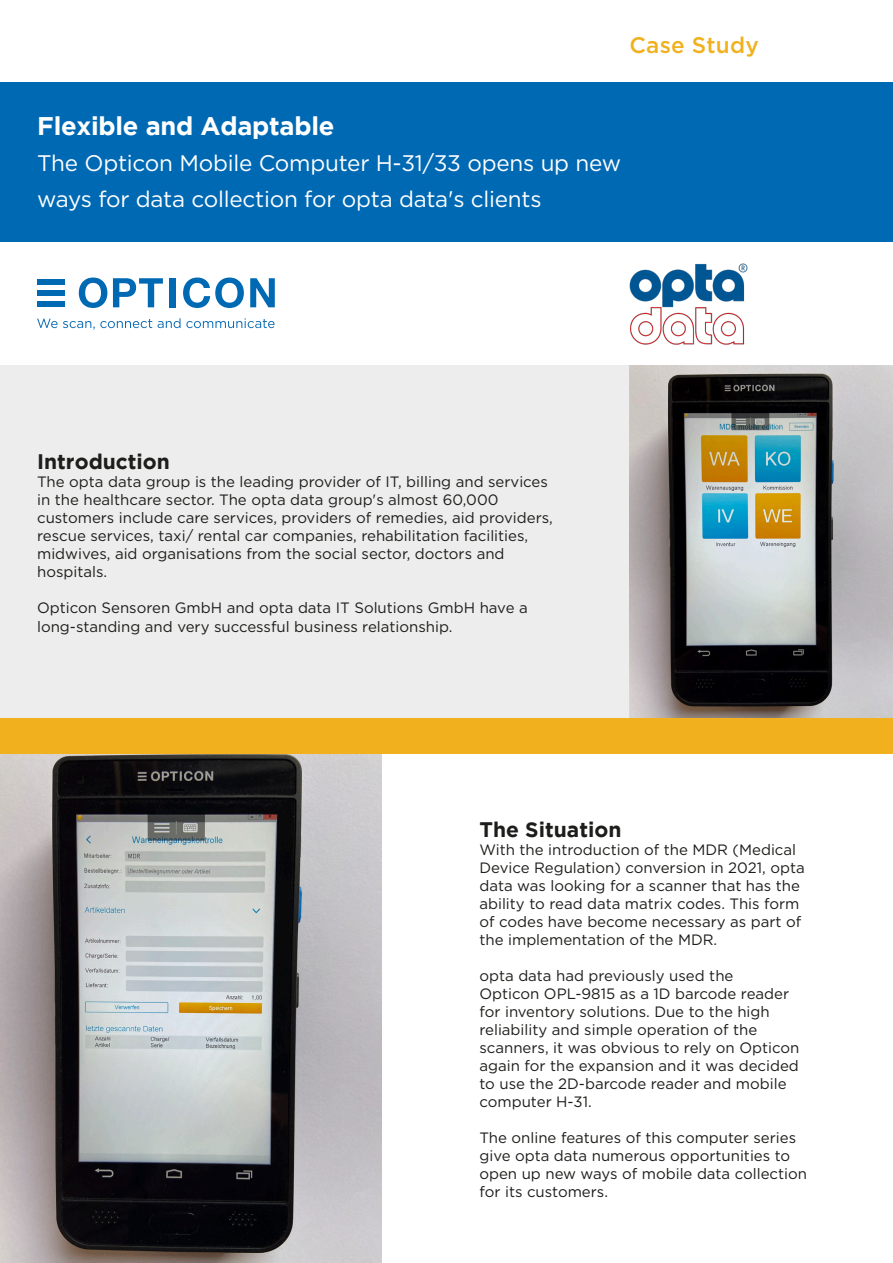
<style>
.page{position:relative;width:893px;height:1263px;background:#fff}
.page>*{position:absolute;margin:0;border:0;box-sizing:border-box;transform-origin:0 0}
.t1{font:700 25.5px "Gotham";letter-spacing:-.01em;color:#fff}
.t2{font:22.5px/36px "Gotham";letter-spacing:-.01em;color:#fff}
.t3{font:500 22.5px "Gotham";letter-spacing:.01em;color:#f1b11e}
.t4{font:700 21px "Gotham";color:#1d1d1b}
.t5{font:15px/18px "Gotham";color:#1d1d1b}
</style>
<div class="page">
<div style="left:0;top:82px;width:893px;height:159px;background:#0069b4"></div>
<div style="left:0;top:366px;width:893px;height:352px;background:#ededed"></div>
<div style="left:37px;top:279px;width:28px;height:6px;background:#0069b4"></div>
<div style="left:37px;top:290px;width:28px;height:6px;background:#0069b4"></div>
<div style="left:37px;top:301px;width:28px;height:6px;background:#0069b4"></div>
<svg style="left:79px;top:278px;width:28px;height:30px"></svg>
<svg style="left:113px;top:278px;width:50px;height:29px"></svg>
<div style="left:169px;top:278px;width:7px;height:29px;background:#0069b4"></div>
<svg style="left:183px;top:278px;width:61px;height:30px"></svg>
<svg style="left:250px;top:278px;width:25px;height:29px"></svg>
<svg style="left:37px;top:318px;width:238px;height:12px"></svg>
<img style="left:629px;top:366px;width:264px;height:352px">
<img style="left:629px;top:263px;width:119px;height:81px">
<img style="left:0;top:753px;width:382px;height:510px">
<div style="left:0;top:718px;width:893px;height:35px;background:#f1b11e"></div>
<p class="t3" style="left:629px;top:30px;width:131px">Case Study</p>
<p class="t1" style="left:37px;top:111px;width:299px">Flexible and Adaptable</p>
<p class="t2" style="left:37px;top:144px;width:585px">The Opticon Mobile Computer H-31/33 opens up new ways for data collection for opta data's clients</p>
<p class="t4" style="left:37px;top:450px;width:134px">Introduction</p>
<p class="t5" style="left:37px;top:473px;width:517px">The opta data group is the leading provider of IT, billing and services in the healthcare sector. The opta data group's almost 60,000 customers include care services, providers of remedies, aid providers, rescue services, taxi/ rental car companies, rehabilitation facilities, midwives, aid organisations from the social sector, doctors and hospitals.</p>
<p class="t5" style="left:37px;top:599px;width:492px">Opticon Sensoren GmbH and opta data IT Solutions GmbH have a long-standing and very successful business relationship.</p>
<p class="t4" style="left:479px;top:817px;width:143px">The Situation</p>
<p class="t5" style="left:479px;top:840px;width:327px">With the introduction of the MDR (Medical Device Regulation) conversion in 2021, opta data was looking for a scanner that has the ability to read data matrix codes. This form of codes have become necessary as part of the implementation of the MDR.</p>
<p class="t5" style="left:479px;top:966px;width:321px">opta data had previously used the<br>Opticon OPL-9815 as a 1D barcode reader for inventory solutions. Due to the high reliability and simple operation of the scanners, it was obvious to rely on Opticon again for the expansion and it was decided to use the 2D-barcode reader and mobile computer H-31.</p>
<p class="t5" style="left:479px;top:1128px;width:329px">The online features of this computer series give opta data numerous opportunities to open up new ways of mobile data collection for its customers.</p>
</div>
